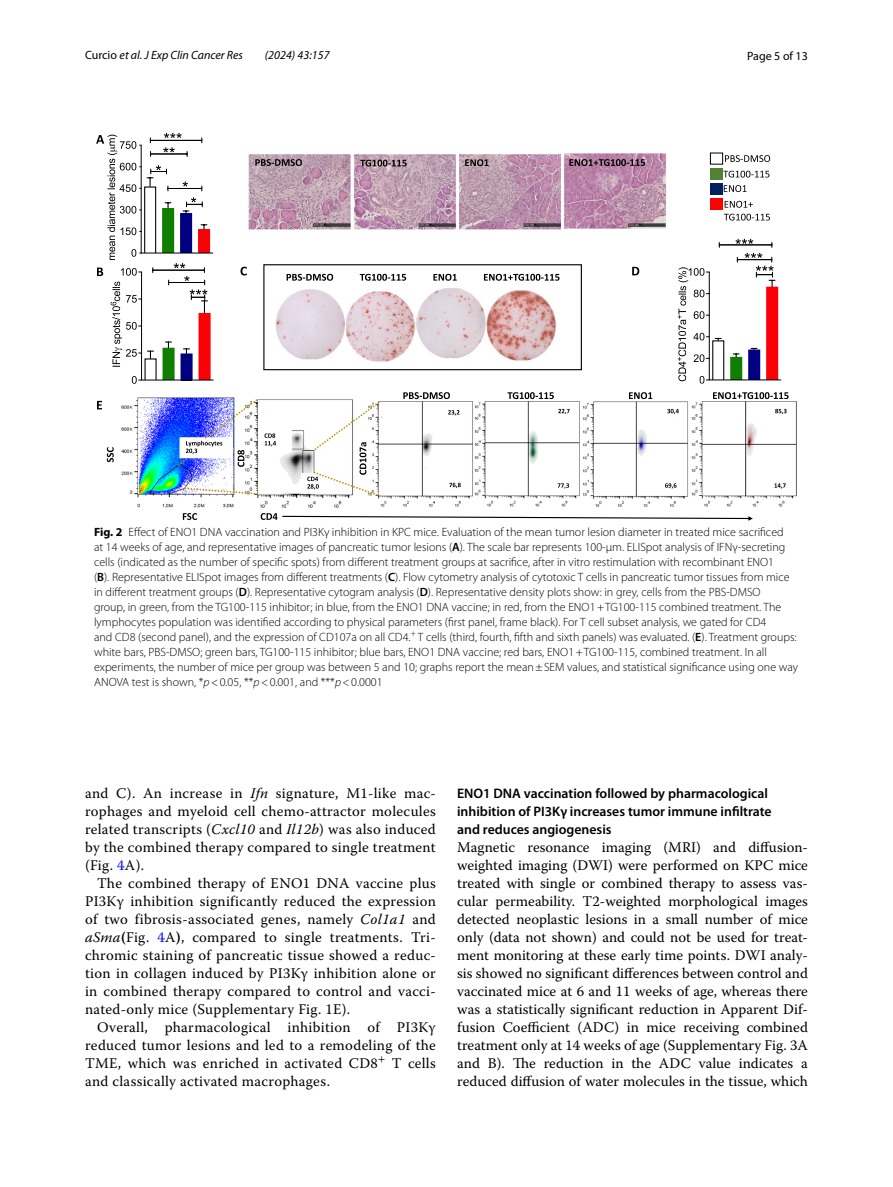
<style>
.page{position:relative;width:893px;height:1187px;background:#fff}
.page>*{position:absolute;margin:0;border:0;box-sizing:border-box;transform-origin:0 0}
.t1{font:14.7px/18px "Warnock Pro";letter-spacing:.02em;color:#000;text-align:justify}
.t2{font:600 13.8px/18px "Myriad Pro";color:#000}
.t3{font:300 12px/15px "Myriad Pro";color:#000}
.t4{font:italic 12px "Myriad Pro";color:#000}
.t5{font:12px "Myriad Pro";color:#000}
.s1{font-style:normal}
.s2{font-weight:700}
.s3{font-weight:600}
.s4{font-style:italic}
.s5{color:#00f}
</style>
<div class="page">
<img style="left:122px;top:154px;width:675px;height:353px">
<svg style="left:97px;top:267px;width:6px;height:9px"></svg>
<svg style="left:241px;top:267px;width:6px;height:8px"></svg>
<div style="left:710px;top:153px;width:13px;height:11px;background:#fff;border:1px solid #000"></div>
<svg style="left:725px;top:155px;width:45px;height:7px"></svg>
<div style="left:710px;top:168px;width:13px;height:11px;background:#548235"></div>
<div style="left:710px;top:183px;width:13px;height:12px;background:#002060"></div>
<div style="left:710px;top:199px;width:13px;height:11px;background:#f00"></div>
<svg style="left:723px;top:171px;width:46px;height:6px"></svg>
<svg style="left:724px;top:185px;width:22px;height:7px"></svg>
<svg style="left:725px;top:201px;width:28px;height:7px"></svg>
<svg style="left:724px;top:214px;width:46px;height:6px"></svg>
<svg style="left:632px;top:267px;width:7px;height:8px"></svg>
<svg style="left:97px;top:401px;width:5px;height:8px"></svg>
<svg style="left:287px;top:274px;width:46px;height:7px"></svg>
<svg style="left:360px;top:274px;width:46px;height:7px"></svg>
<svg style="left:433px;top:274px;width:24px;height:7px"></svg>
<svg style="left:484px;top:274px;width:75px;height:7px"></svg>
<div style="left:145px;top:187px;width:11px;height:66px;background:#feffff"></div>
<div style="left:144px;top:186px;width:12px;height:67px;border:1px solid #000"></div>
<div style="left:163px;top:209px;width:10px;height:44px;background:#107f01"></div>
<div style="left:162px;top:208px;width:12px;height:45px;border:2px solid #107f01"></div>
<div style="left:181px;top:214px;width:10px;height:39px;background:#000080"></div>
<div style="left:180px;top:213px;width:12px;height:40px;border:2px solid #000080"></div>
<div style="left:199px;top:230px;width:10px;height:23px;background:#fb0106"></div>
<div style="left:198px;top:229px;width:12px;height:24px;border:2px solid #fb0106"></div>
<hr style="left:141px;top:253px;width:72px;height:1px;background:#000">
<hr style="left:141px;top:145px;width:1px;height:108px;background:#000">
<svg style="left:165px;top:202px;width:6px;height:6px"></svg>
<svg style="left:201px;top:224px;width:6px;height:5px"></svg>
<svg style="left:96px;top:135px;width:45px;height:125px"></svg>
<hr style="left:168px;top:188px;width:34px;height:1px;background:#000">
<hr style="left:151px;top:154px;width:36px;height:1px;background:#000">
<hr style="left:150px;top:140px;width:52px;height:1px;background:#000">
<svg style="left:164px;top:133px;width:18px;height:5px"></svg>
<svg style="left:163px;top:147px;width:12px;height:5px"></svg>
<svg style="left:147px;top:165px;width:22px;height:26px"></svg>
<svg style="left:183px;top:181px;width:5px;height:5px"></svg>
<svg style="left:183px;top:197px;width:20px;height:16px"></svg>
<div style="left:145px;top:359px;width:11px;height:21px;background:#feffff"></div>
<div style="left:163px;top:348px;width:11px;height:32px;background:#107f01"></div>
<div style="left:163px;top:348px;width:12px;height:32px;border:1px solid #107f01"></div>
<div style="left:181px;top:354px;width:11px;height:26px;background:#000080"></div>
<div style="left:181px;top:353px;width:12px;height:27px;border:1px solid #000080"></div>
<div style="left:199px;top:313px;width:11px;height:67px;background:#fb0106"></div>
<div style="left:199px;top:313px;width:12px;height:67px;border:1px solid #fb0106"></div>
<hr style="left:142px;top:380px;width:72px;height:1px;background:#000">
<hr style="left:141px;top:272px;width:1px;height:108px;background:#000">
<svg style="left:132px;top:376px;width:10px;height:8px"></svg>
<svg style="left:165px;top:341px;width:6px;height:7px"></svg>
<svg style="left:183px;top:348px;width:6px;height:5px"></svg>
<svg style="left:111px;top:268px;width:43px;height:99px"></svg>
<hr style="left:153px;top:270px;width:51px;height:1px;background:#000">
<svg style="left:168px;top:263px;width:39px;height:50px"></svg>
<svg style="left:255px;top:159px;width:47px;height:7px"></svg>
<svg style="left:360px;top:160px;width:47px;height:6px"></svg>
<svg style="left:465px;top:159px;width:24px;height:7px"></svg>
<svg style="left:569px;top:159px;width:76px;height:7px"></svg>
<svg style="left:261px;top:513px;width:492px;height:7px"></svg>
<svg style="left:107px;top:447px;width:7px;height:15px"></svg>
<svg style="left:183px;top:513px;width:14px;height:7px"></svg>
<svg style="left:558px;top:483px;width:11px;height:5px"></svg>
<svg style="left:558px;top:409px;width:12px;height:5px"></svg>
<svg style="left:507px;top:392px;width:47px;height:7px"></svg>
<svg style="left:629px;top:392px;width:23px;height:7px"></svg>
<svg style="left:713px;top:392px;width:76px;height:7px"></svg>
<svg style="left:448px;top:410px;width:12px;height:5px"></svg>
<svg style="left:449px;top:482px;width:12px;height:6px"></svg>
<svg style="left:403px;top:392px;width:47px;height:7px"></svg>
<svg style="left:667px;top:409px;width:12px;height:5px"></svg>
<svg style="left:665px;top:483px;width:12px;height:5px"></svg>
<svg style="left:775px;top:409px;width:12px;height:5px"></svg>
<svg style="left:774px;top:483px;width:12px;height:5px"></svg>
<svg style="left:176px;top:397px;width:206px;height:101px"></svg>
<div style="left:263px;top:264px;width:319px;height:106px;border:1px solid #000"></div>
<div style="left:713px;top:341px;width:11px;height:39px;background:#feffff"></div>
<div style="left:712px;top:340px;width:12px;height:40px;border:1px solid #000"></div>
<div style="left:731px;top:357px;width:10px;height:23px;background:#107f01"></div>
<div style="left:730px;top:357px;width:12px;height:23px;border:2px solid #107f01"></div>
<div style="left:749px;top:350px;width:10px;height:30px;background:#000080"></div>
<div style="left:748px;top:349px;width:12px;height:31px;border:2px solid #000080"></div>
<div style="left:767px;top:287px;width:10px;height:93px;background:#fb0106"></div>
<div style="left:766px;top:287px;width:12px;height:93px;border:2px solid #fb0106"></div>
<hr style="left:709px;top:379px;width:72px;height:1px;background:#000">
<hr style="left:709px;top:272px;width:1px;height:108px;background:#000">
<svg style="left:715px;top:338px;width:6px;height:2px"></svg>
<svg style="left:733px;top:353px;width:6px;height:4px"></svg>
<svg style="left:678px;top:267px;width:31px;height:116px"></svg>
<hr style="left:737px;top:259px;width:35px;height:1px;background:#000">
<hr style="left:719px;top:244px;width:53px;height:1px;background:#000">
<svg style="left:735px;top:239px;width:18px;height:5px"></svg>
<svg style="left:745px;top:253px;width:30px;height:34px"></svg>
<p class="t4" style="left:85px;top:48px;width:160px"><span class="s1">Curcio</span> et al. J Exp Clin Cancer Res</p>
<p class="t4" style="left:265px;top:48px;width:66px">(2024) 43:157</p>
<p class="t5" style="left:747px;top:48px;width:62px">Page 5 of 13</p>
<p class="t3" style="left:94px;top:524px;width:706px"><span class="s2">Fig. 2</span> Effect of ENO1 DNA vaccination and PI3Kγ inhibition in KPC mice. Evaluation of the mean tumor lesion diameter in treated mice sacrificed<br>at 14 weeks of age, and representative images of pancreatic tumor lesions (<span class="s3">A</span>). The scale bar represents 100-μm. ELISpot analysis of IFNγ-secreting cells (indicated as the number of specific spots) from different treatment groups at sacrifice, after in vitro restimulation with recombinant ENO1<br>(<span class="s3">B</span>). Representative ELISpot images from different treatments (<span class="s3">C</span>). Flow cytometry analysis of cytotoxic T cells in pancreatic tumor tissues from mice in different treatment groups (<span class="s3">D</span>). Representative cytogram analysis (<span class="s3">D</span>). Representative density plots show: in grey, cells from the PBS-DMSO<br>group, in green, from the TG100-115 inhibitor; in blue, from the ENO1 DNA vaccine; in red, from the ENO1+TG100-115 combined treatment. The lymphocytes population was identified according to physical parameters (first panel, frame black). For T cell subset analysis, we gated for CD4<br>and CD8 (second panel), and the expression of CD107a on all CD4.<sup>+</sup> T cells (third, fourth, fifth and sixth panels) was evaluated. (<span class="s3">E</span>). Treatment groups: white bars, PBS-DMSO; green bars, TG100-115 inhibitor; blue bars, ENO1 DNA vaccine; red bars, ENO1+TG100-115, combined treatment. In all experiments, the number of mice per group was between 5 and 10; graphs report the mean±SEM values, and statistical significance using one way ANOVA test is shown, *<span class="s4">p</span>&lt;0.05, **<span class="s4">p</span>&lt;0.001, and ***<span class="s4">p</span>&lt;0.0001</p>
<p class="t1" style="left:85px;top:784px;width:352px">and C). An increase in <span class="s4">Ifn</span> signature, M1-like mac&shy;rophages and myeloid cell chemo-attractor molecules related transcripts (<span class="s4">Cxcl10</span> and <span class="s4">Il12b</span>) was also induced by the combined therapy compared to single treatment (Fig. <span class="s5">4</span>A).</p>
<p class="t1" style="left:85px;top:874px;width:352px;text-indent:12px">The combined therapy of ENO1 DNA vaccine plus PI3Kγ inhibition significantly reduced the expression of two fibrosis-associated genes, namely <span class="s4">Col1a1</span> and <span class="s4">aSma</span><span class="s2">(</span>Fig. <span class="s5">4</span>A<span class="s2">)</span>, compared to single treatments. Tri&shy;chromic staining of pancreatic tissue showed a reduc&shy;tion in collagen induced by PI3Kγ inhibition alone or in combined therapy compared to control and vacci&shy;nated-only mice (Supplementary Fig. 1E).</p>
<p class="t1" style="left:85px;top:1018px;width:352px;text-indent:12px">Overall, pharmacological inhibition of PI3Kγ reduced tumor lesions and led to a remodeling of the TME, which was enriched in activated CD8<sup>+</sup> T cells and classically activated macrophages.</p>
<p class="t2" style="left:457px;top:783px;width:316px">ENO1 DNA vaccination followed by pharmacological inhibition of PI3Kγ increases tumor immune infiltrate and reduces angiogenesis</p>
<p class="t1" style="left:457px;top:837px;width:352px">Magnetic resonance imaging (MRI) and diffusion&shy;weighted imaging (DWI) were performed on KPC mice treated with single or combined therapy to assess vas&shy;cular permeability. T2-weighted morphological images detected neoplastic lesions in a small number of mice only (data not shown) and could not be used for treat&shy;ment monitoring at these early time points. DWI analy&shy;sis showed no significant differences between control and vaccinated mice at 6 and 11 weeks of age, whereas there was a statistically significant reduction in Apparent Dif&shy;fusion Coefficient (ADC) in mice receiving combined treatment only at 14 weeks of age (Supplementary Fig. 3A and B). The reduction in the ADC value indicates a reduced diffusion of water molecules in the tissue, which</p>
</div>
